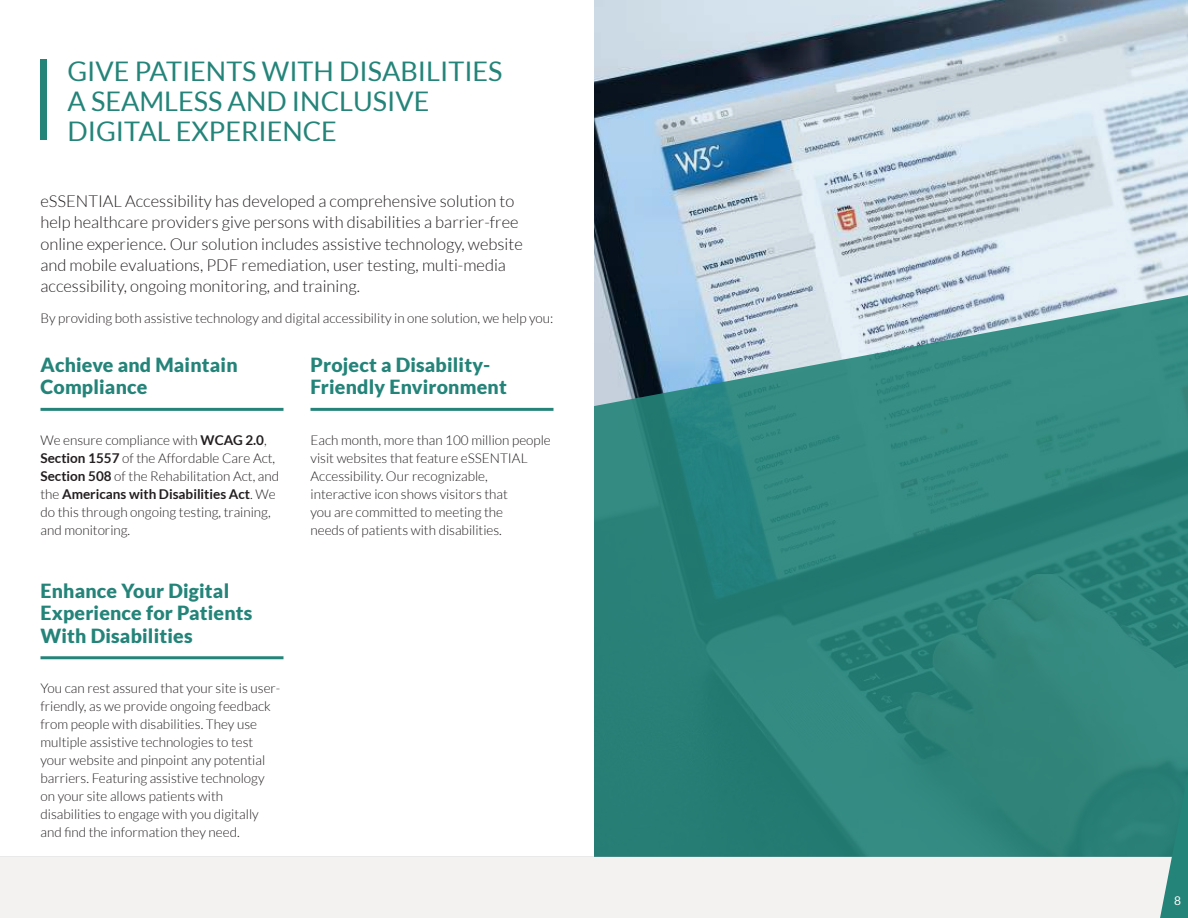
<style>
.page{position:relative;width:1188px;height:918px;background:#fff}
.page>*{position:absolute;margin:0;border:0;box-sizing:border-box;transform-origin:0 0}
.t1{font:27px/30px "Lato";color:#248479}
.t2{font:900 19.5px/22.5px "Lato";letter-spacing:.01em;color:#248479}
.t3{font:300 16.5px/21px "Lato";color:#231f20}
.t4{font:300 13.5px/18px "Lato";color:#231f20}
.t5{font:12px "Lato";color:#fff}
.s1{font-weight:700}
</style>
<div class="page">
<img style="left:594px;top:0;width:594px;height:293px">
<svg style="left:594px;top:293px;width:594px;height:564px;background:#3b8b84"></svg>
<div style="left:0;top:857px;width:1188px;height:61px;background:#f4f2f1"></div>
<div style="left:41px;top:59px;width:6px;height:81px;background:#248479"></div>
<svg style="left:1157px;top:704px;width:31px;height:214px;background:#3b8d84"></svg>
<hr style="left:41px;top:408px;width:243px;height:3px;background:#248479">
<hr style="left:41px;top:656px;width:243px;height:3px;background:#248479">
<hr style="left:311px;top:408px;width:243px;height:3px;background:#248479">
<h1 class="t1" style="left:68px;top:57px;width:437px">GIVE PATIENTS WITH DISABILITIES<br>A SEAMLESS AND INCLUSIVE<br>DIGITAL EXPERIENCE</h1>
<p class="t3" style="left:40px;top:192px;width:484px">eSSENTIAL Accessibility has developed a comprehensive solution to help healthcare providers give persons with disabilities a barrier-free online experience. Our solution includes assistive technology, website and mobile evaluations, PDF remediation, user testing, multi-media accessibility, ongoing monitoring, and training.</p>
<p class="t4" style="left:40px;top:310px;width:514px">By providing both assistive technology and digital accessibility in one solution, we help you:</p>
<h2 class="t2" style="left:40px;top:353px;width:199px">Achieve and Maintain<br>Compliance</h2>
<p class="t4" style="left:40px;top:432px;width:240px">We ensure compliance with <span class="s1">WCAG 2.0</span>, <span class="s1">Section 1557</span> of the Affordable Care Act, <span class="s1">Section 508</span> of the Rehabilitation Act, and the <span class="s1">Americans with Disabilities Act</span>. We do this through ongoing testing, training, and monitoring.</p>
<h2 class="t2" style="left:310px;top:353px;width:198px">Project a Disability-<br>Friendly Environment</h2>
<p class="t4" style="left:310px;top:432px;width:242px">Each month, more than 100 million people visit websites that feature eSSENTIAL Accessibility. Our recognizable, interactive icon shows visitors that<br>you are committed to meeting the<br>needs of patients with disabilities.</p>
<h2 class="t2" style="left:40px;top:579px;width:214px">Enhance Your Digital<br>Experience for Patients<br>With Disabilities</h2>
<p class="t4" style="left:40px;top:680px;width:241px">You can rest assured that your site is user&shy;friendly, as we provide ongoing feedback from people with disabilities. They use multiple assistive technologies to test your website and pinpoint any potential barriers. Featuring assistive technology on your site allows patients with disabilities to engage with you digitally and find the information they need.</p>
<p class="t5" style="left:1174px;top:893px;width:8px">8</p>
</div>
